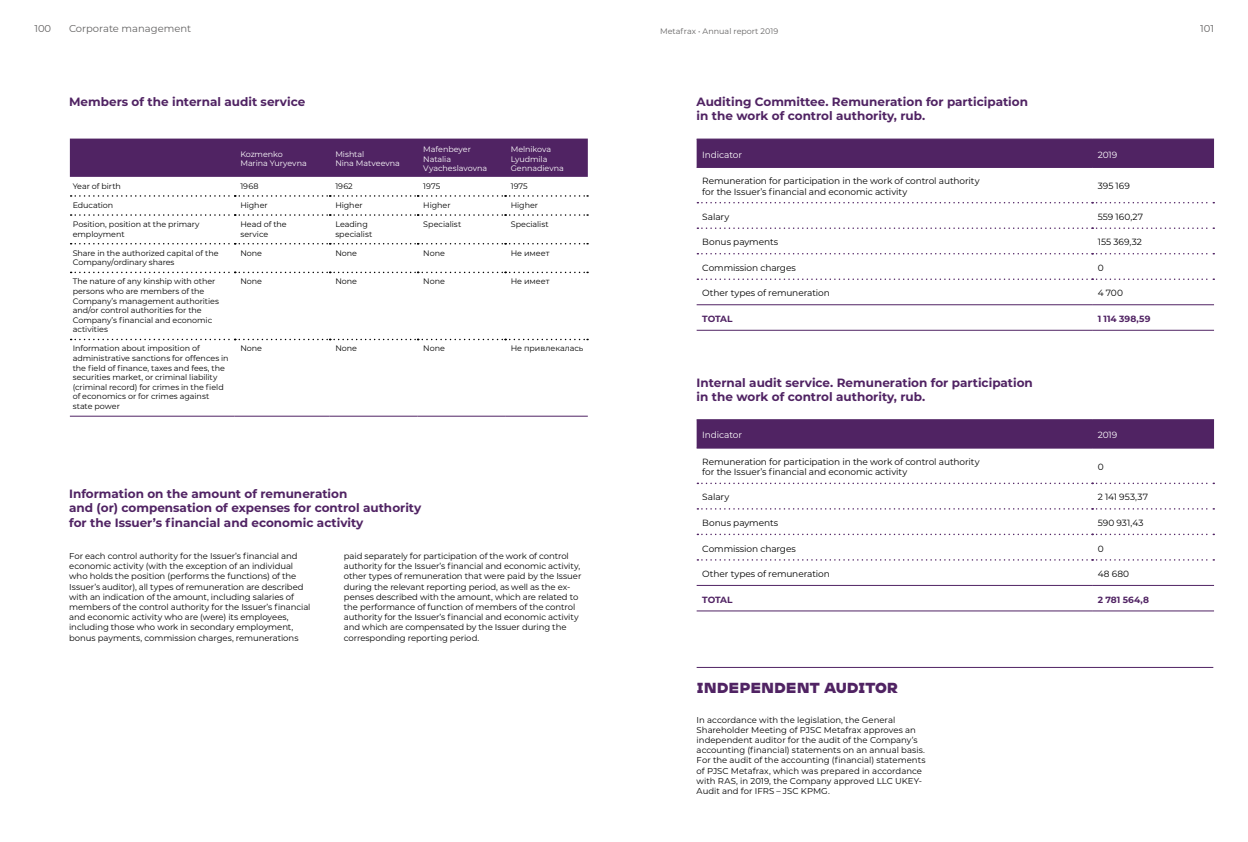
<style>
.page{position:relative;width:1248px;height:842px;background:#fff}
.page>*{position:absolute;margin:0;border:0;box-sizing:border-box;transform-origin:0 0}
.t1{font:14px "Mohol Metafrax";color:#502363}
.t2{font:700 12px/14.4px "Montserrat";color:#502363}
.t3{font:10px "Montserrat";color:#646363}
.t4{font:9px/10.8px "Montserrat";letter-spacing:-.01em;color:#000}
.t5{font:700 9px "Montserrat";letter-spacing:.005em;color:#502363}
.t6{font:9px "Montserrat";letter-spacing:-.01em;color:#fff}
.t7{font:8.5px/10.2px "Montserrat";letter-spacing:-.005em;color:#000}
.t8{font:8px/9.6px "Montserrat";letter-spacing:-.005em;color:#000}
.t9{font:8px/9.6px "Montserrat";letter-spacing:-.01em;color:#fff}
.t10{font:8px "Montserrat";color:#646363}
</style>
<div class="page">
<hr style="left:696px;top:667px;width:517px;height:1px;background:#502363">
<div style="left:70px;top:139px;width:517px;height:38px;background:#502363"></div>
<svg style="left:71px;top:195px;width:517px;height:2px"></svg>
<svg style="left:71px;top:214px;width:517px;height:2px"></svg>
<svg style="left:71px;top:243px;width:517px;height:1px"></svg>
<svg style="left:71px;top:272px;width:517px;height:1px"></svg>
<svg style="left:71px;top:339px;width:517px;height:1px"></svg>
<hr style="left:70px;top:416px;width:165px;height:1px;background:#502363">
<hr style="left:235px;top:416px;width:95px;height:1px;background:#502363">
<hr style="left:330px;top:416px;width:87px;height:1px;background:#502363">
<hr style="left:417px;top:416px;width:88px;height:1px;background:#502363">
<hr style="left:505px;top:416px;width:82px;height:1px;background:#502363">
<div style="left:696px;top:140px;width:517px;height:27px;background:#502363"></div>
<hr style="left:696px;top:139px;width:395px;height:1px;background:#502363">
<hr style="left:1091px;top:139px;width:122px;height:1px;background:#502363">
<hr style="left:696px;top:304px;width:395px;height:1px;background:#502363">
<hr style="left:1091px;top:304px;width:122px;height:1px;background:#502363">
<hr style="left:696px;top:330px;width:395px;height:1px;background:#502363">
<hr style="left:1091px;top:330px;width:122px;height:1px;background:#502363">
<hr style="left:696px;top:167px;width:395px;height:1px;background:#502363">
<hr style="left:1091px;top:167px;width:122px;height:1px;background:#502363">
<svg style="left:697px;top:278px;width:517px;height:2px"></svg>
<svg style="left:697px;top:202px;width:517px;height:1px"></svg>
<svg style="left:697px;top:227px;width:517px;height:2px"></svg>
<svg style="left:697px;top:253px;width:517px;height:1px"></svg>
<div style="left:696px;top:420px;width:517px;height:28px;background:#502363"></div>
<hr style="left:696px;top:419px;width:395px;height:1px;background:#502363">
<hr style="left:1091px;top:419px;width:122px;height:1px;background:#502363">
<hr style="left:696px;top:585px;width:395px;height:1px;background:#502363">
<hr style="left:1091px;top:585px;width:122px;height:1px;background:#502363">
<hr style="left:696px;top:610px;width:395px;height:1px;background:#502363">
<hr style="left:1091px;top:610px;width:122px;height:1px;background:#502363">
<hr style="left:696px;top:448px;width:395px;height:1px;background:#502363">
<hr style="left:1091px;top:448px;width:122px;height:1px;background:#502363">
<svg style="left:697px;top:559px;width:517px;height:2px"></svg>
<svg style="left:697px;top:483px;width:517px;height:1px"></svg>
<svg style="left:697px;top:508px;width:517px;height:2px"></svg>
<svg style="left:697px;top:534px;width:517px;height:1px"></svg>
<p class="t3" style="left:69px;top:22px;width:124px">Corporate management</p>
<p class="t3" style="left:34px;top:22px;width:18px">100</p>
<p class="t10" style="left:660px;top:26px;width:119px">Metafrax • Annual report 2019</p>
<p class="t3" style="left:1199px;top:22px;width:15px">101</p>
<h2 class="t2" style="left:69px;top:94px;width:238px">Members of the internal audit service</h2>
<h2 class="t2" style="left:696px;top:94px;width:333px">Auditing Committee. Remuneration for participation in the work of control authority, rub.</h2>
<p class="t9" style="left:240px;top:149px;width:68px">Kozmenko<br>Marina Yuryevna</p>
<p class="t9" style="left:335px;top:149px;width:66px">Mishtal<br>Nina Matveevna</p>
<p class="t9" style="left:423px;top:144px;width:65px">Mafenbeyer<br>Natalia<br>Vyacheslavovna</p>
<p class="t9" style="left:510px;top:144px;width:54px">Melnikova<br>Lyudmila<br>Gennadievna</p>
<p class="t8" style="left:73px;top:181px;width:50px">Year of birth</p>
<p class="t8" style="left:240px;top:181px;width:20px">1968</p>
<p class="t8" style="left:335px;top:181px;width:19px">1962</p>
<p class="t8" style="left:423px;top:181px;width:19px">1975</p>
<p class="t8" style="left:510px;top:181px;width:19px">1975</p>
<p class="t8" style="left:73px;top:200px;width:42px">Education</p>
<p class="t8" style="left:240px;top:200px;width:29px">Higher</p>
<p class="t8" style="left:335px;top:200px;width:29px">Higher</p>
<p class="t8" style="left:423px;top:200px;width:29px">Higher</p>
<p class="t8" style="left:510px;top:200px;width:29px">Higher</p>
<p class="t8" style="left:73px;top:219px;width:128px">Position, position at the primary employment</p>
<p class="t8" style="left:240px;top:219px;width:48px">Head of the service</p>
<p class="t8" style="left:335px;top:219px;width:38px">Leading specialist</p>
<p class="t8" style="left:423px;top:219px;width:39px">Specialist</p>
<p class="t8" style="left:510px;top:219px;width:39px">Specialist</p>
<p class="t8" style="left:73px;top:248px;width:147px">Share in the authorized capital of the<br>Company/ordinary shares</p>
<p class="t8" style="left:240px;top:248px;width:23px">None</p>
<p class="t8" style="left:335px;top:248px;width:23px">None</p>
<p class="t8" style="left:423px;top:248px;width:23px">None</p>
<p class="t8" style="left:510px;top:248px;width:40px">Не имеет</p>
<p class="t8" style="left:73px;top:276px;width:148px">The nature of any kinship with other persons who are members of the<br>Company’s management authorities and/or control authorities for the<br>Company’s financial and economic activities</p>
<p class="t8" style="left:240px;top:276px;width:23px">None</p>
<p class="t8" style="left:335px;top:276px;width:23px">None</p>
<p class="t8" style="left:423px;top:276px;width:23px">None</p>
<p class="t8" style="left:510px;top:276px;width:40px">Не имеет</p>
<p class="t8" style="left:73px;top:344px;width:157px">Information about imposition of administrative sanctions for offences in the field of finance, taxes and fees, the securities market, or criminal liability (criminal record) for crimes in the field of economics or for crimes against state power</p>
<p class="t8" style="left:240px;top:344px;width:23px">None</p>
<p class="t8" style="left:335px;top:344px;width:23px">None</p>
<p class="t8" style="left:423px;top:344px;width:23px">None</p>
<p class="t8" style="left:510px;top:344px;width:74px">Не привлекалась</p>
<h2 class="t2" style="left:69px;top:486px;width:353px">Information on the amount of remuneration<br>and (or) compensation of expenses for control authority for the Issuer’s financial and economic activity</h2>
<p class="t7" style="left:69px;top:550px;width:243px">For each control authority for the Issuer’s financial and economic activity (with the exception of an individual who holds the position (performs the functions) of the Issuer’s auditor), all types of remuneration are described with an indication of the amount, including salaries of members of the control authority for the Issuer’s financial and economic activity who are (were) its employees, including those who work in secondary employment, bonus payments, commission charges, remunerations</p>
<p class="t7" style="left:344px;top:550px;width:239px">paid separately for participation of the work of control authority for the Issuer’s financial and economic activity, other types of remuneration that were paid by the Issuer during the relevant reporting period, as well as the ex&shy;penses described with the amount, which are related to the performance of function of members of the control authority for the Issuer’s financial and economic activity and which are compensated by the Issuer during the corresponding reporting period.</p>
<p class="t6" style="left:702px;top:148px;width:41px">Indicator</p>
<p class="t6" style="left:1097px;top:148px;width:21px">2019</p>
<p class="t4" style="left:702px;top:175px;width:279px">Remuneration for participation in the work of control authority for the Issuer’s financial and economic activity</p>
<p class="t4" style="left:1097px;top:180px;width:34px">395 169</p>
<p class="t4" style="left:702px;top:211px;width:28px">Salary</p>
<p class="t4" style="left:1097px;top:211px;width:47px">559 160,27</p>
<p class="t4" style="left:702px;top:236px;width:77px">Bonus payments</p>
<p class="t4" style="left:1097px;top:236px;width:46px">155 369,32</p>
<p class="t4" style="left:702px;top:262px;width:95px">Commission charges</p>
<p class="t4" style="left:1097px;top:262px;width:7px">0</p>
<p class="t4" style="left:702px;top:287px;width:129px">Other types of remuneration</p>
<p class="t4" style="left:1097px;top:287px;width:27px">4 700</p>
<p class="t5" style="left:702px;top:312px;width:32px">TOTAL</p>
<p class="t5" style="left:1097px;top:312px;width:54px">1 114 398,59</p>
<h2 class="t2" style="left:696px;top:374px;width:338px">Internal audit service. Remuneration for participation in the work of control authority, rub.</h2>
<p class="t6" style="left:702px;top:429px;width:41px">Indicator</p>
<p class="t6" style="left:1097px;top:429px;width:21px">2019</p>
<p class="t4" style="left:702px;top:456px;width:279px">Remuneration for participation in the work of control authority for the Issuer’s financial and economic activity</p>
<p class="t4" style="left:1097px;top:461px;width:7px">0</p>
<p class="t4" style="left:702px;top:492px;width:28px">Salary</p>
<p class="t4" style="left:1097px;top:492px;width:52px">2 141 953,37</p>
<p class="t4" style="left:702px;top:517px;width:77px">Bonus payments</p>
<p class="t4" style="left:1097px;top:517px;width:47px">590 931,43</p>
<p class="t4" style="left:702px;top:543px;width:95px">Commission charges</p>
<p class="t4" style="left:1097px;top:543px;width:7px">0</p>
<p class="t4" style="left:702px;top:568px;width:129px">Other types of remuneration</p>
<p class="t4" style="left:1097px;top:568px;width:33px">48 680</p>
<p class="t5" style="left:702px;top:593px;width:32px">TOTAL</p>
<p class="t5" style="left:1097px;top:593px;width:53px">2 781 564,8</p>
<h1 class="t1" style="left:697px;top:679px;width:203px">INDEPENDENT AUDITOR</h1>
<p class="t7" style="left:696px;top:714px;width:230px">In accordance with the legislation, the General Shareholder Meeting of PJSC Metafrax approves an independent auditor for the audit of the Company’s accounting (financial) statements on an annual basis.<br>For the audit of the accounting (financial) statements of PJSC Metafrax, which was prepared in accordance with RAS, in 2019, the Company approved LLC UKEY-Audit and for IFRS – JSC KPMG.</p>
</div>
